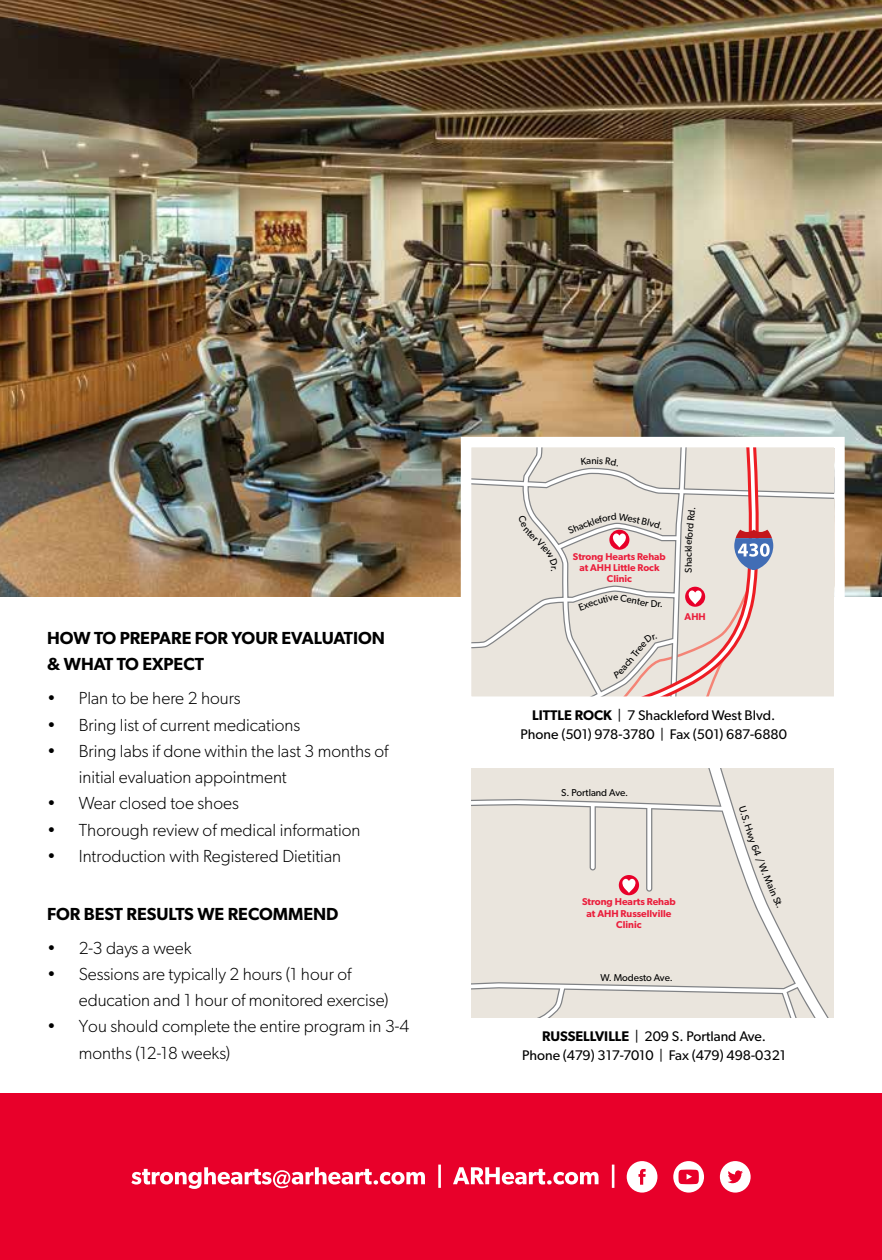
<style>
.page{position:relative;width:882px;height:1260px;background:#fff}
.page>*{position:absolute;margin:0;border:0;box-sizing:border-box;transform-origin:0 0}
.t1{font:300 17.5px/26.2px "Gibson";color:#000}
.t2{font:600 17.5px/26.2px "Gibson";color:#000}
.t3{font:14px/19.2px "Gibson";color:#000;text-align:center}
.t4{font:600 9.97px/11.2px "Gibson";color:#ea1e3c;text-align:center}
.t5{font:9.97px "Gibson";color:#000}
.t6{font:600 9.8px/11px "Gibson";color:#ea1e3c;text-align:center}
.t7{font:9.8px "Gibson";color:#000}
.s1{font-weight:600}
</style>
<div class="page">
<div style="left:0;top:1094px;width:882px;height:166px;background:#e8002a"></div>
<svg style="left:471px;top:769px;width:363px;height:249px;background:#e8e3dc"></svg>
<img style="left:0;top:0;width:882px;height:597px">
<svg style="left:131px;top:1165px;width:483px;height:24px"></svg>
<svg style="left:673px;top:1161px;width:31px;height:32px"></svg>
<svg style="left:627px;top:1161px;width:30px;height:32px"></svg>
<svg style="left:720px;top:1161px;width:31px;height:32px"></svg>
<svg style="left:456px;top:432px;width:394px;height:265px"></svg>
<svg style="left:747px;top:831px;width:26px;height:54px"></svg>
<svg style="left:568px;top:513px;width:93px;height:34px;background:#e4d5d1"></svg>
<svg style="left:581px;top:457px;width:10px;height:8px"></svg>
<svg style="left:597px;top:457px;width:21px;height:9px"></svg>
<svg style="left:578px;top:576px;width:177px;height:120px;background:#e8d6d0"></svg>
<svg style="left:518px;top:515px;width:9px;height:13px"></svg>
<svg style="left:546px;top:550px;width:12px;height:16px"></svg>
<p class="t2" style="left:47px;top:624px;width:339px">HOW TO PREPARE FOR YOUR EVALUATION &amp; WHAT TO EXPECT</p>
<p class="t1" style="left:47px;top:685px;width:195px">• Plan to be here 2 hours</p>
<p class="t1" style="left:47px;top:711px;width:255px">• Bring list of current medications</p>
<p class="t1" style="left:79px;top:738px;width:311px;text-indent:-32px">• Bring labs if done within the last 3 months of initial evaluation appointment</p>
<p class="t1" style="left:47px;top:790px;width:193px">• Wear closed toe shoes</p>
<p class="t1" style="left:47px;top:816px;width:315px">• Thorough review of medical information</p>
<p class="t1" style="left:47px;top:843px;width:295px">• Introduction with Registered Dietitian</p>
<p class="t2" style="left:47px;top:900px;width:293px">FOR BEST RESULTS WE RECOMMEND</p>
<p class="t1" style="left:47px;top:934px;width:146px">• 2-3 days a week</p>
<p class="t1" style="left:79px;top:961px;width:311px;text-indent:-32px">• Sessions are typically 2 hours (1 hour of education and 1 hour of monitored exercise)</p>
<p class="t1" style="left:79px;top:1013px;width:332px;text-indent:-32px">• You should complete the entire program in 3-4 months (12-18 weeks)</p>
<p class="t7" style="left:591px;top:454px;width:7px">n</p>
<p class="t7" style="left:529px;top:524px;width:34px;rotate:45deg">nter Vie</p>
<p class="t7" style="left:560px;top:566px;width:7px;rotate:90deg">r.</p>
<p class="t6" style="left:573px;top:551px;width:94px">Strong Hearts Rehab at AHH Little Rock<br>Clinic</p>
<p class="t7" style="left:651px;top:598px;width:14px">Dr.</p>
<p class="t7" style="left:614px;top:669px;width:41px;rotate:-50deg">each Tree</p>
<p class="t7" style="left:682px;top:544px;width:40px;rotate:-84deg">eford Rd.</p>
<p class="t7" style="left:682px;top:573px;width:29px;rotate:-90deg">Shackl</p>
<p class="t6" style="left:685px;top:611px;width:23px">AHH</p>
<p class="t3" style="left:521px;top:705px;width:268px"><span class="s1">LITTLE ROCK</span> | 7 Shackleford West Blvd.<br>Phone (501) 978-3780 | Fax (501) 687-6880</p>
<p class="t5" style="left:561px;top:787px;width:69px">S. Portland Ave.</p>
<p class="t4" style="left:582px;top:896px;width:95px">Strong Hearts Rehab at AHH Russellville<br>Clinic</p>
<p class="t5" style="left:600px;top:972px;width:74px">W. Modesto Ave.</p>
<p class="t5" style="left:748px;top:804px;width:28px;rotate:73deg">U.S. H</p>
<p class="t5" style="left:776px;top:881px;width:25px;rotate:66deg">ain St</p>
<p class="t3" style="left:522px;top:1026px;width:265px"><span class="s1">RUSSELLVILLE</span> | 209 S. Portland Ave.<br>Phone (479) 317-7010 | Fax (479) 498-0321</p>
</div>
